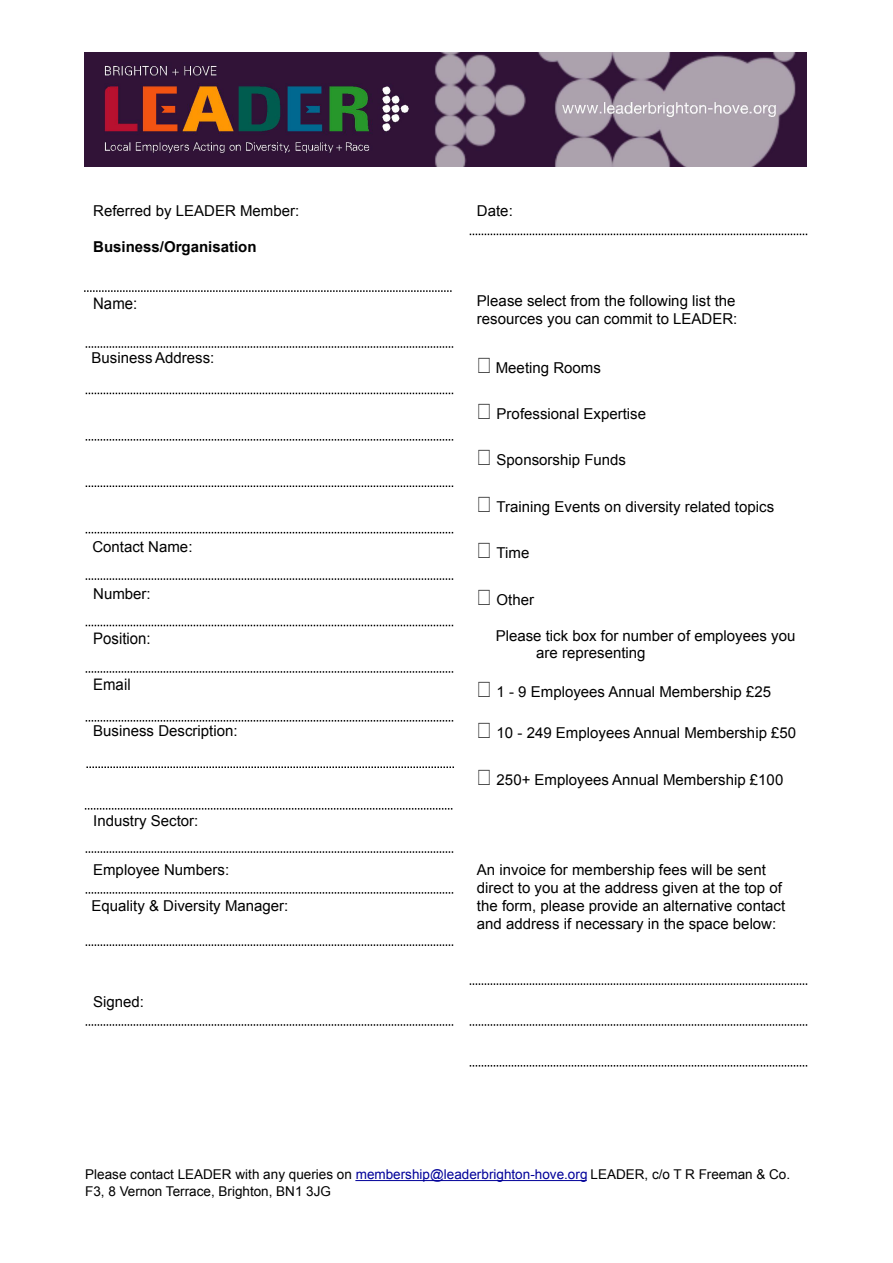
<style>
.page{position:relative;width:893px;height:1263px;background:#fff}
.page>*{position:absolute;margin:0;border:0;box-sizing:border-box;transform-origin:0 0}
.t1{font:15.9px "Arial";color:#000;scale:.94 1}
.t2{font:15px/18px "Arial";color:#000}
.t3{font:700 15px "Arial";color:#000}
.t4{font:13.5px/16.5px "Arial";color:#000}
.s1{color:#009}
</style>
<div class="page">
<svg style="left:469px;top:1065px;width:339px;height:1px"></svg>
<svg style="left:469px;top:1024px;width:339px;height:2px"></svg>
<svg style="left:86px;top:1024px;width:368px;height:2px"></svg>
<svg style="left:469px;top:983px;width:339px;height:2px"></svg>
<svg style="left:86px;top:944px;width:368px;height:2px"></svg>
<svg style="left:86px;top:892px;width:368px;height:2px"></svg>
<svg style="left:86px;top:851px;width:368px;height:2px"></svg>
<svg style="left:85px;top:808px;width:368px;height:1px"></svg>
<svg style="left:86px;top:766px;width:368px;height:2px"></svg>
<svg style="left:86px;top:720px;width:368px;height:1px"></svg>
<svg style="left:86px;top:671px;width:368px;height:2px"></svg>
<svg style="left:86px;top:625px;width:368px;height:1px"></svg>
<svg style="left:86px;top:578px;width:368px;height:2px"></svg>
<svg style="left:86px;top:532px;width:368px;height:1px"></svg>
<svg style="left:86px;top:485px;width:368px;height:2px"></svg>
<svg style="left:86px;top:439px;width:368px;height:2px"></svg>
<svg style="left:86px;top:393px;width:368px;height:1px"></svg>
<svg style="left:86px;top:346px;width:368px;height:2px"></svg>
<svg style="left:84px;top:290px;width:368px;height:2px"></svg>
<svg style="left:469px;top:234px;width:339px;height:1px"></svg>
<img style="left:84px;top:52px;width:723px;height:114px">
<hr style="left:355px;top:1180px;width:232px;height:1px;background:#009">
<p class="t2" style="left:93px;top:203px;width:208px">Referred by LEADER Member:</p>
<p class="t2" style="left:477px;top:203px;width:37px">Date:</p>
<p class="t3" style="left:93px;top:241px;width:165px">Business/Organisation</p>
<p class="t1" style="left:93px;top:298px;width:48px">Name:</p>
<p class="t2" style="left:477px;top:293px;width:262px">Please select from the following list the resources you can commit to LEADER:</p>
<p class="t2" style="left:92px;top:350px;width:124px">Business Address:</p>
<p class="t2" style="left:496px;top:360px;width:107px">Meeting Rooms</p>
<p class="t2" style="left:497px;top:406px;width:151px">Professional Expertise</p>
<p class="t2" style="left:497px;top:452px;width:131px">Sponsorship Funds</p>
<p class="t2" style="left:497px;top:499px;width:279px">Training Events on diversity related topics</p>
<p class="t2" style="left:92px;top:539px;width:102px">Contact Name:</p>
<p class="t2" style="left:497px;top:545px;width:34px">Time</p>
<p class="t2" style="left:93px;top:586px;width:59px">Number:</p>
<p class="t2" style="left:497px;top:592px;width:39px">Other</p>
<p class="t1" style="left:93px;top:632px;width:63px">Position:</p>
<p class="t1" style="left:93px;top:679px;width:41px">Email</p>
<p class="t2" style="left:497px;top:684px;width:276px">1 - 9 Employees Annual Membership £25</p>
<p class="t2" style="left:93px;top:723px;width:146px">Business Description:</p>
<p class="t2" style="left:497px;top:725px;width:301px">10 - 249 Employees Annual Membership £50</p>
<p class="t2" style="left:497px;top:772px;width:288px">250+ Employees Annual Membership £100</p>
<p class="t2" style="left:93px;top:813px;width:107px">Industry Sector:</p>
<p class="t2" style="left:93px;top:862px;width:138px">Employee Numbers:</p>
<p class="t2" style="left:477px;top:862px;width:310px">An invoice for membership fees will be sent direct to you at the address given at the top of the form, please provide an alternative contact and address if necessary in the space below:</p>
<p class="t2" style="left:536px;top:629px;width:261px;line-height:17.2px;text-indent:-40px">Please tick box for number of employees you are representing</p>
<p class="t2" style="left:92px;top:898px;width:198px">Equality &amp; Diversity Manager:</p>
<p class="t2" style="left:93px;top:994px;width:52px">Signed:</p>
<p class="t4" style="left:85px;top:1167px;width:706px">Please contact LEADER with any queries on <span class="s1">membership@leaderbrighton-hove.org</span> LEADER, c/o T R Freeman &amp; Co.<br>F3, 8 Vernon Terrace, Brighton, BN1 3JG</p>
</div>
